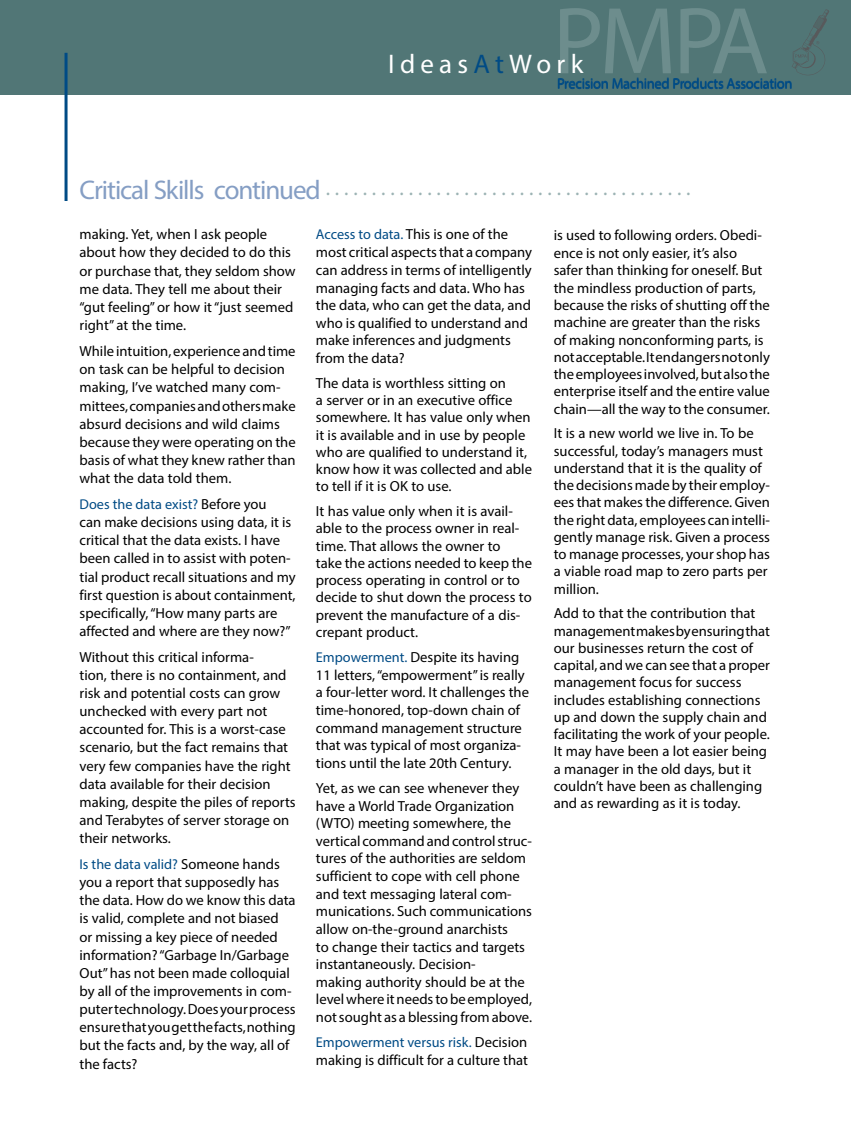
<style>
.page{position:relative;width:851px;height:1134px;background:#fff}
.page>*{position:absolute;margin:0;border:0;box-sizing:border-box;transform-origin:0 0}
.t1{font:96px "Myriad Pro";color:#6d8d8d}
.t2{font:27px "Myriad Pro";letter-spacing:.195em;color:#fff}
.t3{font:21px "Myriad Pro";color:#9cb3b4}
.t4{font:14.7px/18.1px "Myriad Pro";color:#000}
.t5{font:14.7px "Myriad Pro";letter-spacing:-.025em;color:#004b85}
.t6{font:14.25px "Myriad Pro";color:#004b85}
.s1{color:#004b85}
.s2{font-size:27px;color:#859ec4}
.s3{font-size:14.7px;color:#000}
.s4{font-size:14.25px;color:#004b85}
</style>
<div class="page">
<div style="left:0;top:0;width:850px;height:94px;background:#517676"></div>
<svg style="left:792px;top:9px;width:37px;height:66px"></svg>
<svg style="left:64px;top:53px;width:4px;height:148px"></svg>
<h1 class="t1" style="left:552px;top:-18px;width:218px">PMPA</h1>
<p class="t5" style="left:557px;top:74px;width:237px">Precision Machined Products Association</p>
<h2 class="t2" style="left:388px;top:47px;width:197px">Ideas<span class="s1">At</span>Work</h2>
<h3 class="t3" style="left:80px;top:175px;width:612px"><span class="s2">Critical Skills continued</span> . . . . . . . . . . . . . . . . . . . . . . . . . . . . . . . . . . . . . . . .</h3>
<p class="t4" style="left:80px;top:225px;width:218px">making. Yet, when I ask people about how they decided to do this or purchase that, they seldom show me data. They tell me about their “gut feeling” or how it “just seemed right” at the time.</p>
<p class="t4" style="left:80px;top:342px;width:218px">While intuition, experience and time on task can be helpful to decision making, I’ve watched many com&shy;mittees, companies and others make absurd decisions and wild claims because they were operating on the basis of what they knew rather than what the data told them.</p>
<p class="t6" style="left:80px;top:495px;width:189px">Does the data exist? <span class="s3">Before you</span></p>
<p class="t4" style="left:80px;top:513px;width:217px">can make decisions using data, it is critical that the data exists. I have been called in to assist with poten&shy;tial product recall situations and my first question is about containment, specifically, “How many parts are affected and where are they now?”</p>
<p class="t4" style="left:80px;top:647px;width:218px">Without this critical informa-<br>tion, there is no containment, and risk and potential costs can grow unchecked with every part not accounted for. This is a worst-case scenario, but the fact remains that very few companies have the right data available for their decision making, despite the piles of reports and Terabytes of server storage on their networks.</p>
<p class="t6" style="left:80px;top:855px;width:202px">Is the data valid? <span class="s3">Someone hands</span></p>
<p class="t4" style="left:79px;top:873px;width:218px">you a report that supposedly has the data. How do we know this data is valid, complete and not biased<br>or missing a key piece of needed information? “Garbage In/Garbage<br>Out” has not been made colloquial by all of the improvements in com&shy;puter technology. Does your process ensure that you get the facts, nothing but the facts and, by the way, all of the facts?</p>
<p class="t4" style="left:316px;top:225px;width:218px;line-height:17.7px"><span class="s4">Access to data.</span> This is one of the most critical aspects that a company can address in terms of intelligently managing facts and data. Who has the data, who can get the data, and who is qualified to understand and make inferences and judgments from the data?</p>
<p class="t4" style="left:316px;top:374px;width:217px;line-height:17.2px">The data is worthless sitting on<br>a server or in an executive office somewhere. It has value only when it is available and in use by people who are qualified to understand it, know how it was collected and able to tell if it is OK to use.</p>
<p class="t4" style="left:316px;top:502px;width:217px;line-height:17.2px">It has value only when it is avail&shy;able to the process owner in real&shy;time. That allows the owner to<br>take the actions needed to keep the process operating in control or to decide to shut down the process to prevent the manufacture of a dis&shy;crepant product.</p>
<p class="t4" style="left:316px;top:648px;width:215px;line-height:17.5px"><span class="s4">Empowerment.</span> Despite its having 11 letters, “empowerment” is really a four-letter word. It challenges the time-honored, top-down chain of command management structure that was typical of most organiza&shy;tions until the late 20th Century.</p>
<p class="t4" style="left:316px;top:779px;width:218px;line-height:17.5px">Yet, as we can see whenever they have a World Trade Organization (WTO) meeting somewhere, the vertical command and control struc&shy;tures of the authorities are seldom sufficient to cope with cell phone and text messaging lateral com&shy;munications. Such communications allow on-the-ground anarchists<br>to change their tactics and targets instantaneously. Decision-<br>making authority should be at the level where it needs to be employed, not sought as a blessing from above.</p>
<p class="t6" style="left:316px;top:1034px;width:213px">Empowerment versus risk. <span class="s3">Decision</span></p>
<p class="t4" style="left:316px;top:1051px;width:214px">making is difficult for a culture that</p>
<p class="t4" style="left:553px;top:226px;width:218px;line-height:17.4px">is used to following orders. Obedi&shy;ence is not only easier, it’s also<br>safer than thinking for oneself. But the mindless production of parts, because the risks of shutting off the machine are greater than the risks of making nonconforming parts, is not acceptable. It endangers not only the employees involved, but also the enterprise itself and the entire value chain—all the way to the consumer.</p>
<p class="t4" style="left:553px;top:425px;width:218px;line-height:17.2px">It is a new world we live in. To be successful, today’s managers must understand that it is the quality of the decisions made by their employ&shy;ees that makes the difference. Given the right data, employees can intelli&shy;gently manage risk. Given a process to manage processes, your shop has a viable road map to zero parts per million.</p>
<p class="t4" style="left:553px;top:605px;width:218px;line-height:17.2px">Add to that the contribution that management makes by ensuring that our businesses return the cost of capital, and we can see that a proper management focus for success includes establishing connections up and down the supply chain and facilitating the work of your people.<br>It may have been a lot easier being a manager in the old days, but it couldn’t have been as challenging and as rewarding as it is today.</p>
</div>
